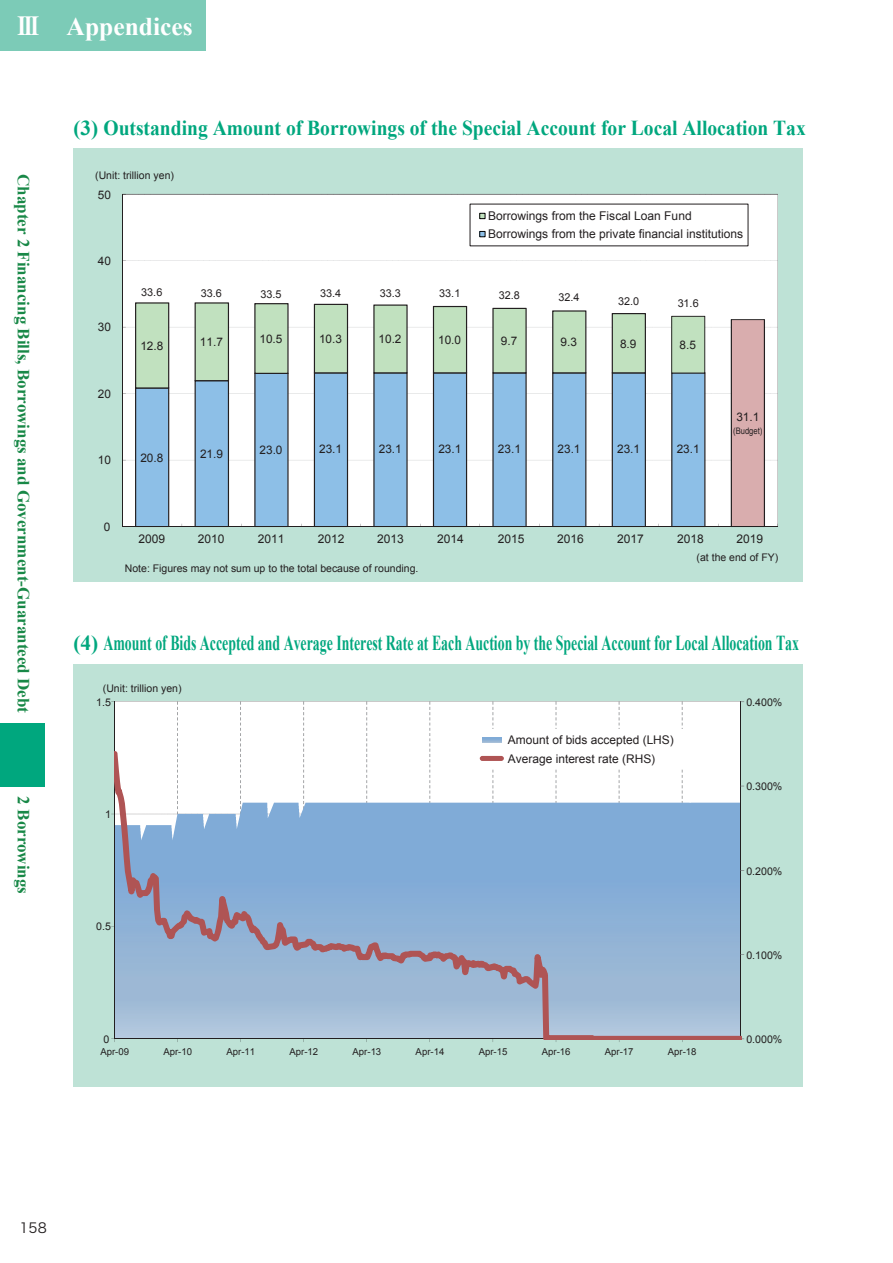
<style>
.page{position:relative;width:893px;height:1263px;background:#fff}
.page>*{position:absolute;margin:0;border:0;box-sizing:border-box;transform-origin:0 0}
.t1{font:700 25.5px "Times New Roman";color:#fff}
.t2{font:700 21.3px "Times New Roman";color:#00a77e}
.t3{font:700 16.95px "Times New Roman";color:#188847}
.t4{font:13.8px "Hira Kaku Pro W3";color:#231f20}
.t5{font:12px/17.4px "Arial";color:#231f20}
.t6{font:11.85px "Arial";color:#231f20}
.t7{font:10.8px "Arial";letter-spacing:-.005em;color:#231f20}
.t8{font:10.65px "Arial";color:#231f20}
.t9{font:10.5px "Arial";color:#231f20}
.t10{font:9.6px "Arial";color:#231f20}
.t11{font:9px "Arial";color:#231f20;scale:.85 1}
.s1{font-family:"Midashi Min Pro MA31";font-weight:400}
</style>
<div class="page">
<div style="left:0;top:0;width:206px;height:51px;background:#7ccbb7"></div>
<div style="left:0;top:723px;width:45px;height:64px;background:#00a77e"></div>
<div style="left:73px;top:148px;width:730px;height:433px;background:#bee2d6"></div>
<div style="left:73px;top:664px;width:730px;height:422px;background:#bee2d6"></div>
<div style="left:123px;top:194px;width:655px;height:332px;background:#fff"></div>
<svg style="left:135px;top:372px;width:570px;height:154px;fill:#8dbfe7"></svg>
<svg style="left:671px;top:316px;width:34px;height:57px"></svg>
<svg style="left:731px;top:319px;width:34px;height:207px"></svg>
<svg style="left:135px;top:302px;width:511px;height:87px"></svg>
<hr style="left:122px;top:194px;width:1px;height:332px;background:#231f20">
<hr style="left:123px;top:526px;width:655px;height:1px;background:#231f20">
<div style="left:470px;top:204px;width:278px;height:42px;background:#fff"></div>
<svg style="left:479px;top:213px;width:6px;height:6px"></svg>
<svg style="left:479px;top:231px;width:6px;height:6px"></svg>
<div style="left:115px;top:702px;width:625px;height:337px;background:#fff"></div>
<hr style="left:740px;top:702px;width:1px;height:337px;background:#231f20">
<hr style="left:114px;top:702px;width:1px;height:337px;background:#231f20">
<hr style="left:111px;top:702px;width:629px;height:1px;background:#231f20">
<hr style="left:115px;top:1039px;width:626px;height:1px;background:#231f20">
<svg style="left:114px;top:751px;width:627px;height:288px"></svg>
<div style="left:473px;top:729px;width:229px;height:40px;background:#fff"></div>
<div style="left:480px;top:756px;width:24px;height:5px;background:#af5454;border-radius:2px"></div>
<p class="t1" style="left:16px;top:9px;width:179px"><span class="s1">Ⅲ　</span>Appendices</p>
<p class="t3" style="left:35px;top:174px;width:540px;rotate:90deg">Chapter 2 Financing Bills, Borrowings and Government-Guaranteed Debt</p>
<p class="t3" style="left:35px;top:796px;width:99px;rotate:90deg">2 Borrowings</p>
<p class="t2" style="left:73px;top:113px;width:734px">(3) Outstanding Amount of Borrowings of the Special Account for Local Allocation Tax</p>
<p class="t9" style="left:95px;top:169px;width:80px">(Unit: trillion yen)</p>
<p class="t6" style="left:98px;top:187px;width:15px">50</p>
<p class="t6" style="left:98px;top:253px;width:15px">40</p>
<p class="t6" style="left:98px;top:319px;width:15px">30</p>
<p class="t6" style="left:98px;top:386px;width:15px">20</p>
<p class="t6" style="left:98px;top:452px;width:15px">10</p>
<p class="t7" style="left:141px;top:285px;width:23px">33.6</p>
<p class="t7" style="left:201px;top:286px;width:23px">33.6</p>
<p class="t5" style="left:488px;top:208px;width:257px">Borrowings from the Fiscal Loan Fund<br>Borrowings from the private financial institutions</p>
<p class="t7" style="left:261px;top:287px;width:23px">33.5</p>
<p class="t7" style="left:320px;top:286px;width:23px">33.4</p>
<p class="t7" style="left:380px;top:286px;width:23px">33.3</p>
<p class="t7" style="left:439px;top:286px;width:23px">33.1</p>
<p class="t7" style="left:499px;top:288px;width:23px">32.8</p>
<p class="t7" style="left:558px;top:291px;width:23px">32.4</p>
<p class="t7" style="left:618px;top:294px;width:23px">32.0</p>
<p class="t7" style="left:678px;top:296px;width:23px">31.6</p>
<p class="t6" style="left:140px;top:338px;width:24px">12.8</p>
<p class="t6" style="left:200px;top:334px;width:24px">11.7</p>
<p class="t6" style="left:259px;top:331px;width:24px">10.5</p>
<p class="t6" style="left:319px;top:331px;width:24px">10.3</p>
<p class="t6" style="left:379px;top:331px;width:24px">10.2</p>
<p class="t6" style="left:438px;top:332px;width:24px">10.0</p>
<p class="t6" style="left:501px;top:333px;width:18px">9.7</p>
<p class="t6" style="left:560px;top:334px;width:18px">9.3</p>
<p class="t6" style="left:620px;top:336px;width:18px">8.9</p>
<p class="t6" style="left:680px;top:337px;width:18px">8.5</p>
<p class="t6" style="left:140px;top:450px;width:24px">20.8</p>
<p class="t6" style="left:200px;top:446px;width:24px">21.9</p>
<p class="t6" style="left:260px;top:442px;width:24px">23.0</p>
<p class="t6" style="left:319px;top:441px;width:24px">23.1</p>
<p class="t6" style="left:379px;top:441px;width:24px">23.1</p>
<p class="t6" style="left:438px;top:441px;width:24px">23.1</p>
<p class="t6" style="left:498px;top:441px;width:24px">23.1</p>
<p class="t6" style="left:558px;top:441px;width:24px">23.1</p>
<p class="t6" style="left:617px;top:441px;width:24px">23.1</p>
<p class="t6" style="left:677px;top:441px;width:24px">23.1</p>
<p class="t6" style="left:736px;top:409px;width:24px">31.1</p>
<p class="t11" style="left:733px;top:425px;width:36px">(Budget)</p>
<p class="t6" style="left:104px;top:519px;width:8px">0</p>
<p class="t5" style="left:139px;top:530px;width:28px">2009</p>
<p class="t5" style="left:198px;top:530px;width:28px">2010</p>
<p class="t5" style="left:258px;top:530px;width:28px">2011</p>
<p class="t5" style="left:318px;top:530px;width:28px">2012</p>
<p class="t5" style="left:377px;top:530px;width:28px">2013</p>
<p class="t5" style="left:437px;top:530px;width:28px">2014</p>
<p class="t5" style="left:498px;top:530px;width:28px">2015</p>
<p class="t5" style="left:557px;top:530px;width:28px">2016</p>
<p class="t5" style="left:617px;top:530px;width:28px">2017</p>
<p class="t5" style="left:677px;top:530px;width:28px">2018</p>
<p class="t5" style="left:736px;top:530px;width:28px">2019</p>
<p class="t9" style="left:697px;top:550px;width:83px">(at the end of FY)</p>
<p class="t9" style="left:125px;top:561px;width:295px">Note: Figures may not sum up to the total because of rounding.</p>
<p class="t2" style="left:73px;top:629px;width:727px">(4) Amount of Bids Accepted and Average Interest Rate at Each Auction by the Special Account for Local Allocation Tax</p>
<p class="t9" style="left:103px;top:682px;width:80px">(Unit: trillion yen)</p>
<p class="t8" style="left:96px;top:695px;width:16px">1.5</p>
<p class="t8" style="left:105px;top:807px;width:7px">1</p>
<p class="t8" style="left:96px;top:920px;width:16px">0.5</p>
<p class="t8" style="left:104px;top:1032px;width:7px">0</p>
<p class="t5" style="left:508px;top:731px;width:167px;line-height:18.6px">Amount of bids accepted (LHS)<br>Average interest rate (RHS)</p>
<p class="t10" style="left:100px;top:1046px;width:30px">Apr-09</p>
<p class="t10" style="left:163px;top:1046px;width:30px">Apr-10</p>
<p class="t10" style="left:226px;top:1046px;width:30px">Apr-11</p>
<p class="t10" style="left:289px;top:1046px;width:30px">Apr-12</p>
<p class="t10" style="left:353px;top:1046px;width:30px">Apr-13</p>
<p class="t10" style="left:416px;top:1046px;width:30px">Apr-14</p>
<p class="t10" style="left:479px;top:1046px;width:30px">Apr-15</p>
<p class="t10" style="left:542px;top:1046px;width:30px">Apr-16</p>
<p class="t10" style="left:605px;top:1046px;width:30px">Apr-17</p>
<p class="t10" style="left:668px;top:1046px;width:30px">Apr-18</p>
<p class="t8" style="left:746px;top:695px;width:38px">0.400%</p>
<p class="t8" style="left:746px;top:780px;width:38px">0.300%</p>
<p class="t8" style="left:746px;top:864px;width:38px">0.200%</p>
<p class="t8" style="left:746px;top:948px;width:38px">0.100%</p>
<p class="t8" style="left:746px;top:1032px;width:38px">0.000%</p>
<p class="t4" style="left:20px;top:1215px;width:29px">158</p>
</div>
